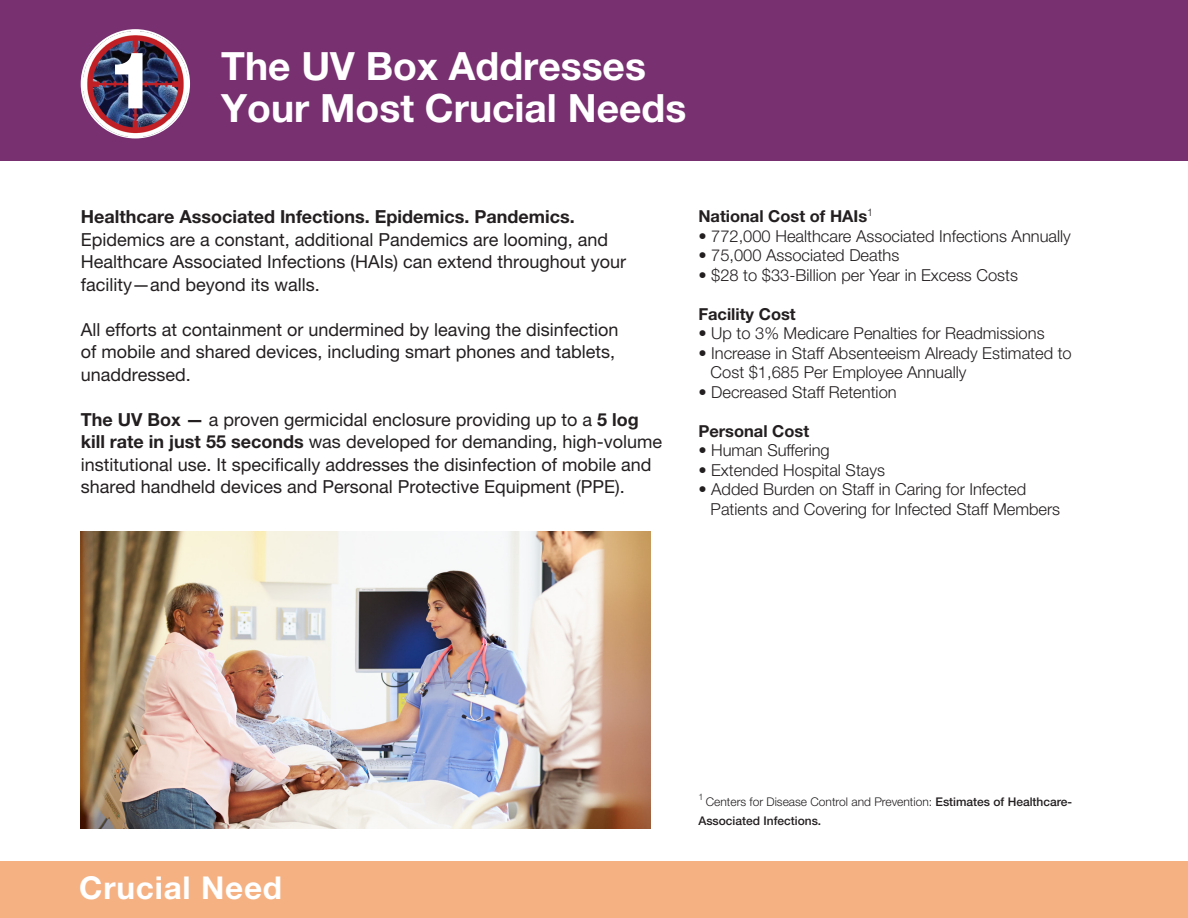
<style>
.page{position:relative;width:1188px;height:918px;background:#fff}
.page>*{position:absolute;margin:0;border:0;box-sizing:border-box;transform-origin:0 0}
.t1{font:800 79.35px "Helvetica Neue LT Pro";color:#fff}
.t2{font:700 39px "Helvetica Neue LT Pro";color:#fff}
.t3{font:700 31.5px "Helvetica Neue LT Pro";letter-spacing:.025em;color:#fff}
.t4{font:18px/22.5px "Helvetica Neue LT Pro";color:#231f20}
.t5{font:700 18px "Helvetica Neue LT Pro";color:#231f20}
.t6{font:300 16.5px "Helvetica Neue LT Pro";color:#231f20}
.t7{font:700 16.5px "Helvetica Neue LT Pro";color:#231f20}
.t8{font:500 12px/19.5px "Helvetica Neue LT Pro";color:#231f20}
.t9{font:300 9px "Helvetica Neue LT Pro";color:#231f20}
.s1{font-weight:700}
.s2{font-weight:300}
</style>
<div class="page">
<div style="left:0;top:0;width:1188px;height:161px;background:#783071"></div>
<div style="left:0;top:861px;width:1188px;height:57px;background:#f5b182"></div>
<img style="left:81px;top:531px;width:570px;height:297px">
<img style="left:83px;top:32px;width:105px;height:104px">
<p class="t1" style="left:107px;top:33px;width:51px">1</p>
<p class="t2" style="left:221px;top:42px;width:426px">The UV Box Addresses</p>
<p class="t2" style="left:221px;top:84px;width:467px">Your Most Crucial Needs</p>
<p class="t5" style="left:81px;top:206px;width:496px">Healthcare Associated Infections. Epidemics. Pandemics.</p>
<p class="t4" style="left:81px;top:228px;width:547px">Epidemics are a constant, additional Pandemics are looming, and<br>Healthcare Associated Infections (HAIs) can extend throughout your facility—and beyond its walls.</p>
<p class="t4" style="left:81px;top:318px;width:539px">All efforts at containment or undermined by leaving the disinfection of mobile and shared devices, including smart phones and tablets, unaddressed.</p>
<p class="t4" style="left:81px;top:408px;width:583px"><span class="s1">The UV Box —</span> a proven germicidal enclosure providing up to a <span class="s1">5 log kill rate in just 55 seconds</span> was developed for demanding, high-volume institutional use. It specifically addresses the disinfection of mobile and shared handheld devices and Personal Protective Equipment (PPE).</p>
<p class="t7" style="left:698px;top:206px;width:176px">National Cost of HAIs<sup>1</sup></p>
<p class="t6" style="left:698px;top:226px;width:374px">• 772,000 Healthcare Associated Infections Annually</p>
<p class="t6" style="left:698px;top:245px;width:203px">• 75,000 Associated Deaths</p>
<p class="t6" style="left:698px;top:265px;width:321px">• $28 to $33-Billion per Year in Excess Costs</p>
<p class="t7" style="left:698px;top:304px;width:99px">Facility Cost</p>
<p class="t6" style="left:698px;top:323px;width:348px">• Up to 3% Medicare Penalties for Readmissions</p>
<p class="t6" style="left:698px;top:343px;width:375px">• Increase in Staff Absenteeism Already Estimated to</p>
<p class="t6" style="left:711px;top:362px;width:257px">Cost $1,685 Per Employee Annually</p>
<p class="t6" style="left:698px;top:382px;width:200px">• Decreased Staff Retention</p>
<p class="t7" style="left:698px;top:421px;width:112px">Personal Cost</p>
<p class="t6" style="left:698px;top:440px;width:133px">• Human Suffering</p>
<p class="t6" style="left:698px;top:460px;width:188px">• Extended Hospital Stays</p>
<p class="t6" style="left:698px;top:479px;width:329px">• Added Burden on Staff in Caring for Infected</p>
<p class="t6" style="left:711px;top:499px;width:351px">Patients and Covering for Infected Staff Members</p>
<p class="t3" style="left:79px;top:868px;width:204px">Crucial Need</p>
<p class="t9" style="left:698px;top:791px;width:7px">1</p>
<p class="t8" style="left:698px;top:792px;width:375px;text-indent:8px"><span class="s2">Centers for Disease Control and Prevention:</span> Estimates of Healthcare-<br>Associated Infections.</p>
</div>
